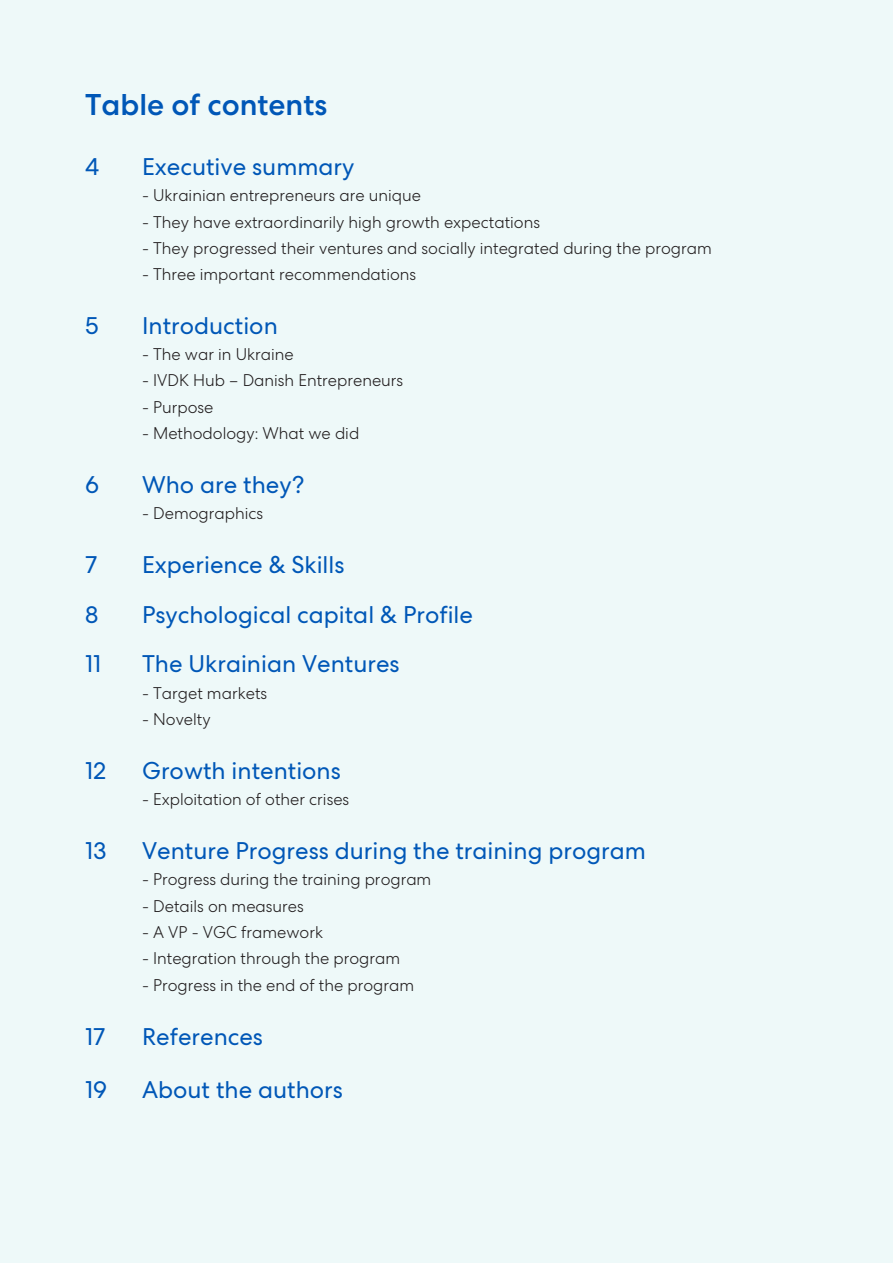
<style>
.page{position:relative;width:893px;height:1263px;background:#eef9f9}
.page>*{position:absolute;margin:0;border:0;box-sizing:border-box;transform-origin:0 0}
.t1{font:500 30px "Centra No 2";color:#0057b7}
.t2{font:24px "Centra No 2";color:#0057b7}
.t3{font:300 16.5px "Centra No 2";color:#231f20}
</style>
<div class="page">
<p class="t1" style="left:85px;top:87px;width:244px">Table of contents</p>
<p class="t2" style="left:85px;top:153px;width:16px">4</p>
<p class="t2" style="left:142px;top:153px;width:214px">Executive summary</p>
<p class="t3" style="left:142px;top:186px;width:280px">- Ukrainian entrepreneurs are unique</p>
<p class="t3" style="left:142px;top:212px;width:399px">- They have extraordinarily high growth expectations</p>
<p class="t3" style="left:142px;top:239px;width:571px">- They progressed their ventures and socially integrated during the program</p>
<p class="t3" style="left:142px;top:265px;width:276px">- Three important recommendations</p>
<p class="t2" style="left:85px;top:312px;width:15px">5</p>
<p class="t2" style="left:142px;top:312px;width:137px">Introduction</p>
<p class="t3" style="left:142px;top:345px;width:153px">- The war in Ukraine</p>
<p class="t3" style="left:142px;top:371px;width:263px">- IVDK Hub – Danish Entrepreneurs</p>
<p class="t3" style="left:142px;top:398px;width:73px">- Purpose</p>
<p class="t3" style="left:142px;top:424px;width:219px">- Methodology: What we did</p>
<p class="t2" style="left:85px;top:471px;width:16px">6</p>
<p class="t2" style="left:142px;top:471px;width:164px">Who are they?</p>
<p class="t3" style="left:142px;top:504px;width:123px">- Demographics</p>
<p class="t2" style="left:85px;top:551px;width:14px">7</p>
<p class="t2" style="left:85px;top:600px;width:15px">8</p>
<p class="t2" style="left:85px;top:650px;width:18px">11</p>
<p class="t2" style="left:142px;top:551px;width:204px">Experience &amp; Skills</p>
<p class="t2" style="left:142px;top:600px;width:332px">Psychological capital &amp; Profile</p>
<p class="t2" style="left:142px;top:650px;width:259px">The Ukrainian Ventures</p>
<p class="t3" style="left:142px;top:683px;width:127px">- Target markets</p>
<p class="t3" style="left:142px;top:710px;width:70px">- Novelty</p>
<p class="t2" style="left:85px;top:757px;width:23px">12</p>
<p class="t2" style="left:142px;top:757px;width:200px">Growth intentions</p>
<p class="t3" style="left:142px;top:790px;width:209px">- Exploitation of other crises</p>
<p class="t2" style="left:85px;top:837px;width:23px">13</p>
<p class="t2" style="left:142px;top:837px;width:505px">Venture Progress during the training program</p>
<p class="t3" style="left:142px;top:870px;width:291px">- Progress during the training program</p>
<p class="t3" style="left:142px;top:897px;width:163px">- Details on measures</p>
<p class="t3" style="left:142px;top:923px;width:183px">- A VP - VGC framework</p>
<p class="t3" style="left:142px;top:949px;width:260px">- Integration through the program</p>
<p class="t3" style="left:142px;top:975px;width:274px">- Progress in the end of the program</p>
<p class="t2" style="left:85px;top:1022px;width:22px">17</p>
<p class="t2" style="left:85px;top:1076px;width:24px">19</p>
<p class="t2" style="left:142px;top:1022px;width:122px">References</p>
<p class="t2" style="left:142px;top:1076px;width:202px">About the authors</p>
</div>
